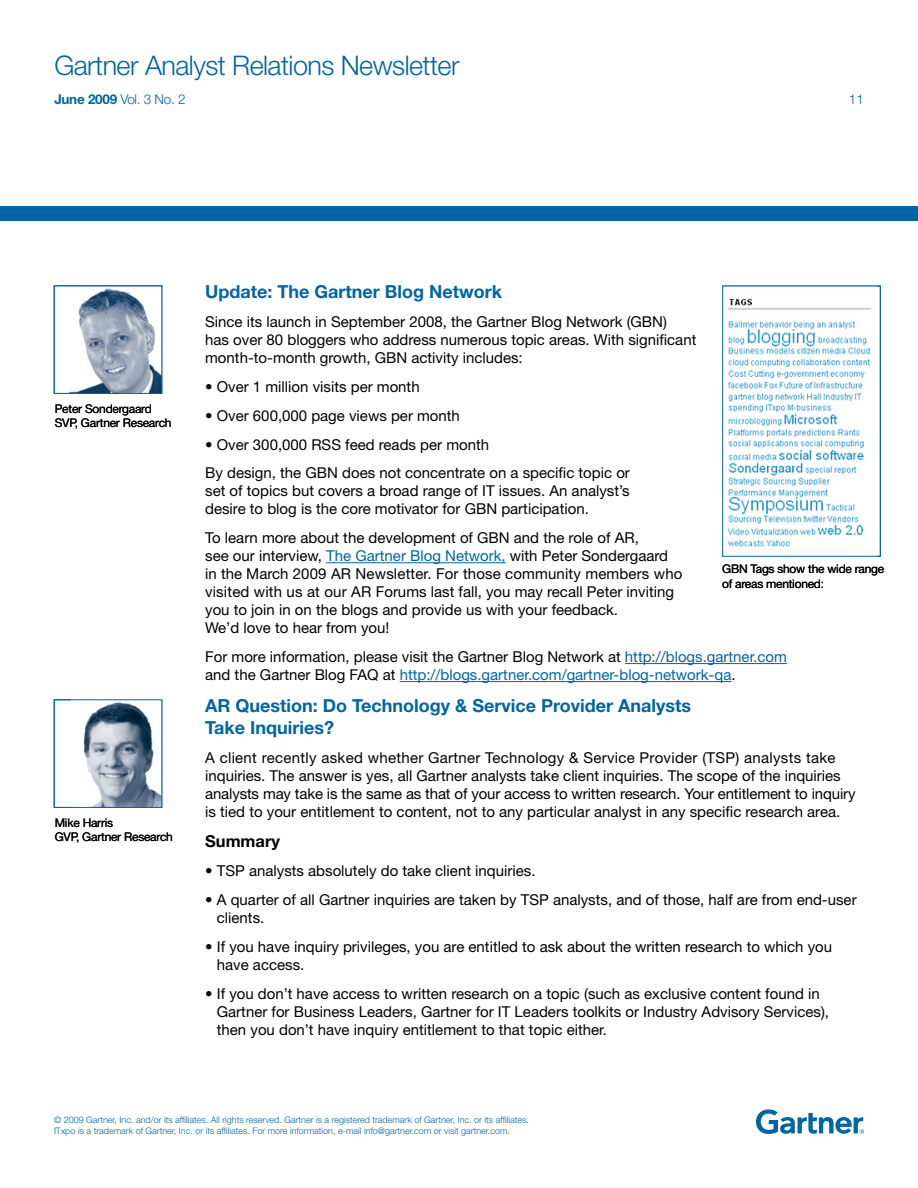
<style>
.page{position:relative;width:918px;height:1188px;background:#fff}
.page>*{position:absolute;margin:0;border:0;box-sizing:border-box;transform-origin:0 0}
.t1{font:300 27px "Helvetica Neue LT";letter-spacing:-.02em;color:#0065a4}
.t2{font:700 18px/21.6px "Helvetica Neue LT";color:#0065a4}
.t3{font:700 16.5px "Helvetica Neue LT";color:#000}
.t4{font:15px/18px "Helvetica Neue LT";color:#000}
.t5{font:300 13.5px "Helvetica Neue LT";color:#0065a4}
.t6{font:12px/14.4px "Helvetica Neue LT";letter-spacing:-.02em;color:#000}
.t7{font:300 9px/10.8px "Helvetica Neue LT";color:#0065a4}
.s1{font-weight:700}
.s2{color:#0065a4}
</style>
<div class="page">
<svg style="left:756px;top:1109px;width:108px;height:25px"></svg>
<div style="left:0;top:206px;width:918px;height:15px;background:#0065a4"></div>
<hr style="left:326px;top:562px;width:180px;height:1px;background:#0065a4">
<hr style="left:625px;top:663px;width:162px;height:1px;background:#0065a4">
<hr style="left:400px;top:681px;width:331px;height:1px;background:#0065a4">
<img style="left:69px;top:289px;width:91px;height:103px">
<div style="left:54px;top:286px;width:108px;height:108px;border:1px solid #0065a4"></div>
<img style="left:727px;top:298px;width:144px;height:249px">
<div style="left:722px;top:286px;width:159px;height:271px;border:1px solid #0065a4"></div>
<img style="left:83px;top:702px;width:77px;height:104px">
<div style="left:54px;top:700px;width:108px;height:108px;border:1px solid #0065a4"></div>
<h1 class="t1" style="left:54px;top:49px;width:407px">Gartner Analyst Relations Newsletter</h1>
<p class="t5" style="left:54px;top:91px;width:133px"><span class="s1">June 2009</span> Vol. 3 No. 2</p>
<p class="t5" style="left:849px;top:91px;width:17px">11</p>
<p class="t6" style="left:55px;top:401px;width:118px">Peter Sondergaard<br>SVP, Gartner Research</p>
<p class="t6" style="left:55px;top:815px;width:120px">Mike Harris<br>GVP, Gartner Research</p>
<p class="t2" style="left:205px;top:281px;width:299px">Update: The Gartner Blog Network</p>
<p class="t4" style="left:205px;top:313px;width:493px">Since its launch in September 2008, the Gartner Blog Network (GBN)<br>has over 80 bloggers who address numerous topic areas. With significant month-to-month growth, GBN activity includes:</p>
<p class="t4" style="left:205px;top:378px;width:216px">• Over 1 million visits per month</p>
<p class="t4" style="left:205px;top:406px;width:256px">• Over 600,000 page views per month</p>
<p class="t4" style="left:205px;top:430px;width:426px;line-height:28.8px">• Over 300,000 RSS feed reads per month<br>By design, the GBN does not concentrate on a specific topic or</p>
<p class="t4" style="left:205px;top:482px;width:426px">set of topics but covers a broad range of IT issues. An analyst’s desire to blog is the core motivator for GBN participation.</p>
<p class="t4" style="left:205px;top:529px;width:479px">To learn more about the development of GBN and the role of AR,<br>see our interview, <span class="s2">The Gartner Blog Network,</span> with Peter Sondergaard in the March 2009 AR Newsletter. For those community members who visited with us at our AR Forums last fall, you may recall Peter inviting you to join in on the blogs and provide us with your feedback.<br>We’d love to hear from you!</p>
<p class="t4" style="left:205px;top:648px;width:583px">For more information, please visit the Gartner Blog Network at <span class="s2">http://blogs.gartner.com </span>and the Gartner Blog FAQ at <span class="s2">http://blogs.gartner.com/gartner-blog-network-qa</span>.</p>
<p class="t2" style="left:205px;top:695px;width:488px">AR Question: Do Technology &amp; Service Provider Analysts<br>Take Inquiries?</p>
<p class="t4" style="left:205px;top:748px;width:652px">A client recently asked whether Gartner Technology &amp; Service Provider (TSP) analysts take inquiries. The answer is yes, all Gartner analysts take client inquiries. The scope of the inquiries analysts may take is the same as that of your access to written research. Your entitlement to inquiry is tied to your entitlement to content, not to any particular analyst in any specific research area.</p>
<p class="t3" style="left:205px;top:831px;width:76px">Summary</p>
<p class="t4" style="left:205px;top:862px;width:332px">• TSP analysts absolutely do take client inquiries.</p>
<p class="t4" style="left:217px;top:891px;width:641px;text-indent:-12px">• A quarter of all Gartner inquiries are taken by TSP analysts, and of those, half are from end-user clients.</p>
<p class="t4" style="left:217px;top:937px;width:617px;text-indent:-12px">• If you have inquiry privileges, you are entitled to ask about the written research to which you have access.</p>
<p class="t4" style="left:217px;top:984px;width:614px;text-indent:-12px">• If you don’t have access to written research on a topic (such as exclusive content found in<br>Gartner for Business Leaders, Gartner for IT Leaders toolkits or Industry Advisory Services), then you don’t have inquiry entitlement to that topic either.</p>
<p class="t6" style="left:722px;top:562px;width:163px">GBN Tags show the wide range of areas mentioned:</p>
<p class="t7" style="left:54px;top:1114px;width:476px">© 2009 Gartner, Inc. and/or its affiliates. All rights reserved. Gartner is a registered trademark of Gartner, Inc. or its affiliates.<br>ITxpo is a trademark of Gartner, Inc. or its affiliates. For more information, e-mail info@gartner.com or visit gartner.com.</p>
</div>
